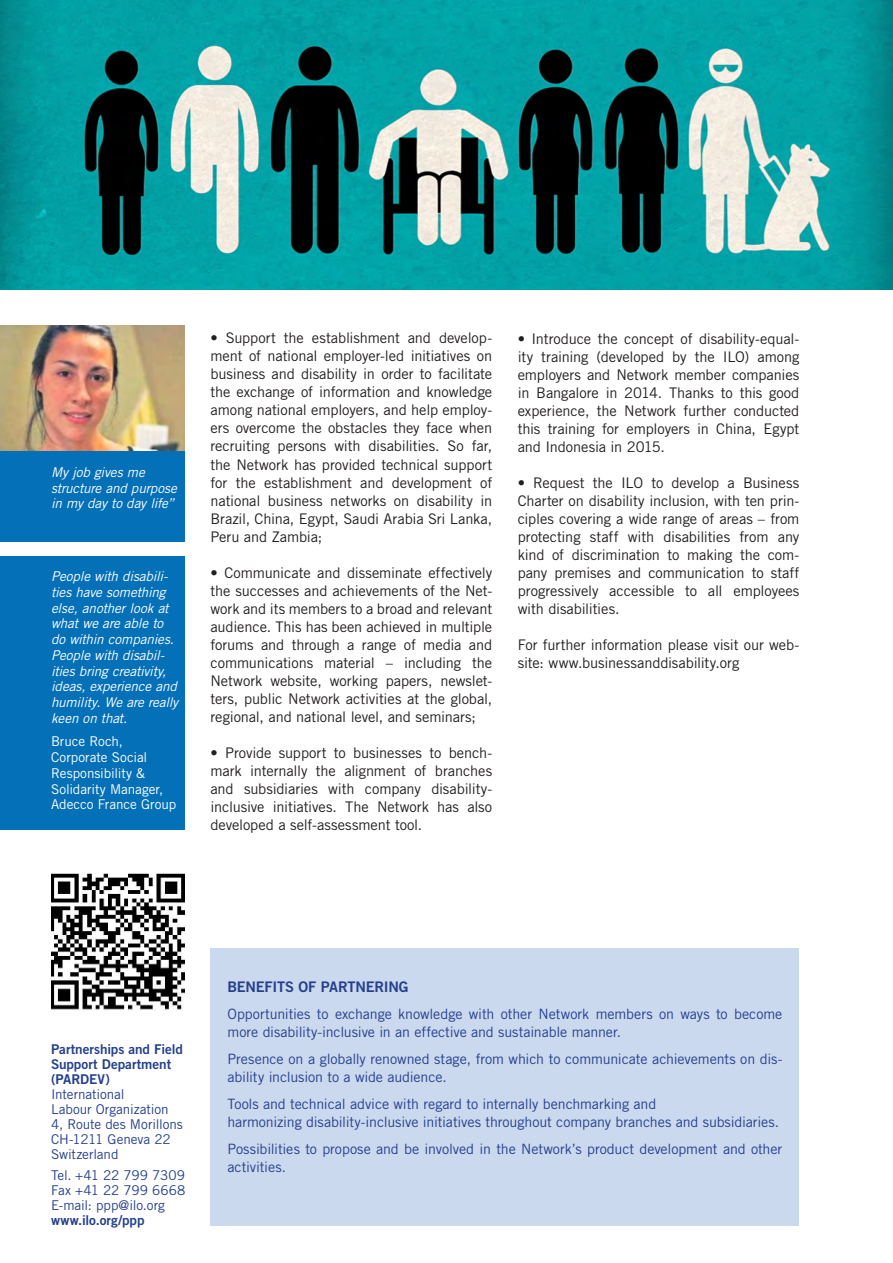
<style>
.page{position:relative;width:893px;height:1263px;background:#fff}
.page>*{position:absolute;margin:0;border:0;box-sizing:border-box;transform-origin:0 0}
.intro{font:14.7px/18px "Trade Gothic LT Std";letter-spacing:-.01em;color:#231f20;text-align:justify}
.intro-2{font:14.7px "Trade Gothic LT Std Bd 2";letter-spacing:-.02em;color:#253f8e}
.body{font:14.25px/18px "Trade Gothic LT Std";letter-spacing:-.01em;color:#253f8e}
.citations{font:italic 13.5px/15.8px "Trade Gothic LT Std";letter-spacing:-.01em;color:#fff}
.t1{font:13.5px/15px "Trade Gothic LT Std";letter-spacing:-.005em;color:#253f8e}
.citations-2{font:13.5px/15.8px "Trade Gothic LT Std";letter-spacing:-.005em;color:#fff}
.t2{font:13.5px/15px "Trade Gothic LT Std Bd 2";color:#253f8e}
</style>
<div class="page">
<img style="left:51px;top:874px;width:134px;height:136px">
<img style="left:0;top:0;width:893px;height:289px">
<img style="left:0;top:325px;width:185px;height:126px">
<div style="left:0;top:451px;width:185px;height:90px;background:#0370b8"></div>
<div style="left:0;top:556px;width:185px;height:273px;background:#0370b8"></div>
<div style="left:210px;top:948px;width:589px;height:277px;background:#cbd9ee"></div>
<p class="citations" style="left:51px;top:464px;width:127px">My job gives me structure and purpose in my day to day life”</p>
<p class="citations" style="left:51px;top:569px;width:129px">People with disabili&shy;ties have something else, another look at what we are able to do within companies.<br>People with disabil&shy;ities bring creativity, ideas, experience and humility. We are really keen on that.</p>
<p class="citations-2" style="left:51px;top:733px;width:73px">Bruce Roch,</p>
<p class="citations-2" style="left:51px;top:749px;width:127px">Corporate Social<br>Responsibility &amp;<br>Solidarity Manager,<br>Adecco France Group</p>
<p class="intro" style="left:210px;top:329px;width:283px">• Support the establishment and develop&shy;ment of national employer-led initiatives on business and disability in order to facilitate the exchange of information and knowledge among national employers, and help employ&shy;ers overcome the obstacles they face when recruiting persons with disabilities. So far, the Network has provided technical support for the establishment and development of national business networks on disability in Brazil, China, Egypt, Saudi Arabia Sri Lanka, Peru and Zambia;</p>
<p class="intro" style="left:210px;top:563px;width:283px">• Communicate and disseminate effectively the successes and achievements of the Net&shy;work and its members to a broad and relevant audience. This has been achieved in multiple forums and through a range of media and communications material – including the Network website, working papers, newslet&shy;ters, public Network activities at the global, regional, and national level, and seminars;</p>
<p class="intro" style="left:210px;top:743px;width:283px">• Provide support to businesses to bench&shy;mark internally the alignment of branches and subsidiaries with company disability&shy;inclusive initiatives. The Network has also developed a self-assessment tool.</p>
<p class="intro" style="left:518px;top:329px;width:283px">• Introduce the concept of disability-equal&shy;ity training (developed by the ILO) among employers and Network member companies in Bangalore in 2014. Thanks to this good experience, the Network further conducted this training for employers in China, Egypt and Indonesia in 2015.</p>
<p class="intro" style="left:518px;top:473px;width:283px">• Request the ILO to develop a Business Charter on disability inclusion, with ten prin&shy;ciples covering a wide range of areas – from protecting staff with disabilities from any kind of discrimination to making the com&shy;pany premises and communication to staff progressively accessible to all employees with disabilities.</p>
<p class="intro" style="left:518px;top:635px;width:283px">For further information please visit our web&shy;site: www.businessanddisability.org</p>
<p class="t2" style="left:51px;top:1041px;width:134px">Partnerships and Field<br>Support Department (PARDEV)</p>
<p class="t1" style="left:51px;top:1086px;width:133px">International<br>Labour Organization<br>4, Route des Morillons<br>CH-1211 Geneva 22<br>Switzerland</p>
<p class="t1" style="left:51px;top:1167px;width:136px;text-align:justify">Tel. +41 22 799 7309<br>Fax +41 22 799 6668<br>E-mail: ppp@ilo.org</p>
<p class="t2" style="left:51px;top:1212px;width:95px">www.ilo.org/ppp</p>
<p class="intro-2" style="left:227px;top:977px;width:183px">BENEFITS OF PARTNERING</p>
<p class="body" style="left:227px;top:1004px;width:556px">Opportunities to exchange knowledge with other Network members on ways to become more disability-inclusive in an effective and sustainable manner.</p>
<p class="body" style="left:227px;top:1049px;width:556px">Presence on a globally renowned stage, from which to communicate achievements on dis&shy;ability inclusion to a wide audience.</p>
<p class="body" style="left:227px;top:1094px;width:430px">Tools and technical advice with regard to internally benchmarking and</p>
<p class="body" style="left:227px;top:1112px;width:553px">harmonizing disability-inclusive initiatives throughout company branches and subsidiaries.</p>
<p class="body" style="left:227px;top:1139px;width:556px">Possibilities to propose and be involved in the Network’s product development and other activities.</p>
</div>
